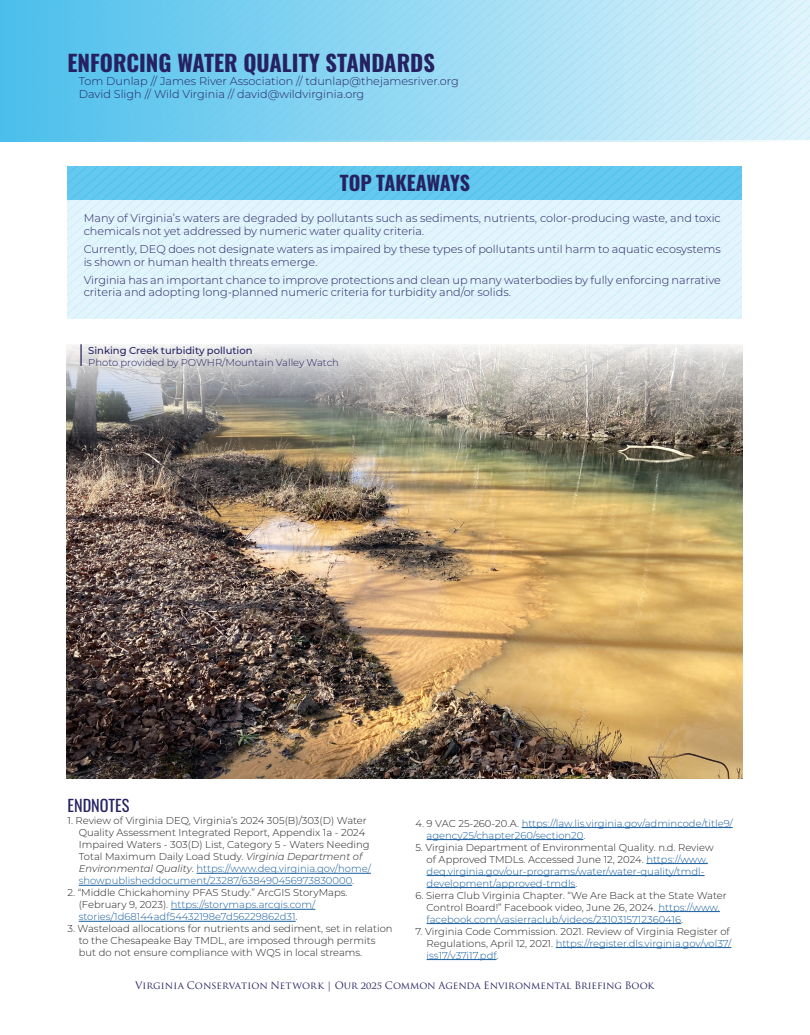
<style>
.page{position:relative;width:810px;height:1035px;background:#fff}
.page>*{position:absolute;margin:0;border:0;box-sizing:border-box;transform-origin:0 0}
.H3_-_Paper_Titles{font:700 22.5px "Oswald";color:#262262}
.t1{font:700 20px "Oswald";letter-spacing:-.01em;color:#262262}
.t2{font:16.25px "Oswald";color:#252161}
.TAKEAWAYS{font:300 11.25px/12.5px "Montserrat";color:#262262}
.H3_-_Paper_Titles-2{font:300 11.25px "Montserrat";color:#262262}
.Endnotes{font:300 10px/12px "Montserrat";color:#231f20}
.Endnotes-2{font:300 10px/12px "Montserrat";color:#175d9e}
.t3{font:10px "Trajan Pro";color:#262262}
.t4{font:300 10px/12px "Montserrat";color:#262262}
.s1{font-weight:500}
.s2{font-style:italic}
.s3{color:#175d9e}
.s4{color:#231f20}
</style>
<div class="page">
<svg style="left:102px;top:166px;width:640px;height:153px;background:#71ccef"></svg>
<svg style="left:106px;top:171px;width:636px;height:148px;background:#75cdef"></svg>
<svg style="left:111px;top:176px;width:631px;height:143px;background:#72ccef"></svg>
<svg style="left:115px;top:181px;width:627px;height:138px;background:#72ccef"></svg>
<svg style="left:120px;top:187px;width:622px;height:132px;background:#76ceef"></svg>
<svg style="left:125px;top:192px;width:617px;height:127px;background:#72ccef"></svg>
<svg style="left:129px;top:197px;width:613px;height:122px;background:#a0ddf4"></svg>
<svg style="left:134px;top:202px;width:608px;height:117px;background:#e0f3fb"></svg>
<svg style="left:138px;top:208px;width:604px;height:111px;background:#e0f3fb"></svg>
<svg style="left:143px;top:213px;width:599px;height:106px;background:#e0f3fb"></svg>
<svg style="left:148px;top:218px;width:594px;height:101px;background:#e0f3fb"></svg>
<svg style="left:152px;top:224px;width:590px;height:95px;background:#e0f3fb"></svg>
<svg style="left:157px;top:229px;width:585px;height:90px;background:#e0f3fb"></svg>
<svg style="left:162px;top:234px;width:580px;height:85px;background:#e0f3fb"></svg>
<svg style="left:166px;top:240px;width:576px;height:79px;background:#e0f3fb"></svg>
<svg style="left:171px;top:245px;width:571px;height:74px;background:#e0f3fb"></svg>
<svg style="left:175px;top:250px;width:567px;height:69px;background:#e0f3fb"></svg>
<svg style="left:180px;top:256px;width:562px;height:63px;background:#e0f3fb"></svg>
<svg style="left:185px;top:261px;width:557px;height:58px;background:#e0f3fb"></svg>
<hr style="left:197px;top:873px;width:174px;height:1px;background:#175d9e">
<hr style="left:79px;top:885px;width:273px;height:1px;background:#175d9e">
<hr style="left:171px;top:909px;width:144px;height:1px;background:#175d9e">
<hr style="left:79px;top:921px;width:217px;height:1px;background:#175d9e">
<hr style="left:522px;top:827px;width:211px;height:1px;background:#175d9e">
<hr style="left:427px;top:839px;width:156px;height:1px;background:#175d9e">
<hr style="left:646px;top:863px;width:62px;height:1px;background:#175d9e">
<hr style="left:427px;top:875px;width:278px;height:1px;background:#175d9e">
<hr style="left:427px;top:887px;width:148px;height:1px;background:#175d9e">
<hr style="left:658px;top:911px;width:62px;height:1px;background:#175d9e">
<hr style="left:427px;top:923px;width:254px;height:1px;background:#175d9e">
<hr style="left:556px;top:947px;width:175px;height:1px;background:#175d9e">
<hr style="left:427px;top:959px;width:70px;height:1px;background:#175d9e">
<img style="left:67px;top:344px;width:675px;height:435px">
<hr style="left:80px;top:344px;width:2px;height:22px;background:#262262">
<div style="left:0;top:0;width:810px;height:141px;background:linear-gradient(to right,#4abeec,#def3fb)"></div>
<p class="H3_-_Paper_Titles" style="left:68px;top:51px;width:369px">ENFORCING WATER QUALITY STANDARDS</p>
<p class="H3_-_Paper_Titles-2" style="left:79px;top:73px;width:381px">Tom Dunlap // James River Association // tdunlap@thejamesriver.org</p>
<p class="H3_-_Paper_Titles-2" style="left:79px;top:87px;width:287px">David Sligh // Wild Virginia // david@wildvirginia.org</p>
<p class="t1" style="left:340px;top:172px;width:132px">TOP TAKEAWAYS</p>
<p class="TAKEAWAYS" style="left:84px;top:212px;width:639px">Many of Virginia’s waters are degraded by pollutants such as sediments, nutrients, color-producing waste, and toxic chemicals not yet addressed by numeric water quality criteria.</p>
<p class="TAKEAWAYS" style="left:84px;top:242px;width:639px">Currently, DEQ does not designate waters as impaired by these types of pollutants until harm to aquatic ecosystems is shown or human health threats emerge.</p>
<p class="TAKEAWAYS" style="left:84px;top:273px;width:639px">Virginia has an important chance to improve protections and clean up many waterbodies by fully enforcing narrative criteria and adopting long-planned numeric criteria for turbidity and/or solids.</p>
<p class="t4" style="left:88px;top:344px;width:252px"><span class="s1">Sinking Creek turbidity pollution<br></span>Photo provided by POWHR/Mountain Valley Watch</p>
<p class="t2" style="left:68px;top:791px;width:64px">ENDNOTES</p>
<p class="Endnotes" style="left:79px;top:814px;width:294px;text-indent:-11px">1. Review of Virginia DEQ, Virginia’s 2024 305(B)/303(D) Water Quality Assessment Integrated Report, Appendix 1a - 2024<br>Impaired Waters - 303(D) List, Category 5 - Waters Needing Total Maximum Daily Load Study. <span class="s2">Virginia Department of Environmental Quality</span>. <span class="s3">https://www.deq.virginia.gov/home/ showpublisheddocument/23287/638490456973830000</span>.</p>
<p class="Endnotes-2" style="left:79px;top:886px;width:270px;text-indent:-11px"><span class="s4">2. “Middle Chickahominy PFAS Study.” ArcGIS StoryMaps. (February 9, 2023).</span> https://storymaps.arcgis.com/ stories/1d68144adf54432198e7d56229862d31<span class="s4">.</span></p>
<p class="Endnotes" style="left:79px;top:922px;width:315px;text-indent:-11px">3. Wasteload allocations for nutrients and sediment, set in relation to the Chesapeake Bay TMDL, are imposed through permits but do not ensure compliance with WQS in local streams.</p>
<p class="Endnotes-2" style="left:427px;top:817px;width:308px;text-indent:-11px"><span class="s4">4. 9 VAC 25-260-20.A.</span> https://law.lis.virginia.gov/admincode/title9/ agency25/chapter260/section20<span class="s4">.</span></p>
<p class="Endnotes-2" style="left:427px;top:841px;width:289px;text-indent:-11px"><span class="s4">5. Virginia Department of Environmental Quality. n.d. Review of Approved TMDLs. Accessed June 12, 2024.</span> https://www. deq.virginia.gov/our-programs/water/water-quality/tmdl&shy;development/approved-tmdls<span class="s4">.</span></p>
<p class="Endnotes" style="left:427px;top:889px;width:302px;text-indent:-11px">6. Sierra Club Virginia Chapter. “We Are Back at the State Water<br>Control Board!” Facebook video, June 26, 2024. <span class="s3">https://www. facebook.com/vasierraclub/videos/2310315712360416</span>.</p>
<p class="Endnotes" style="left:427px;top:925px;width:306px;text-indent:-11px">7. Virginia Code Commission. 2021. Review of Virginia Register of<br>Regulations, April 12, 2021. <span class="s3">https://register.dls.virginia.gov/vol37/ iss17/v37i17.pdf</span>.</p>
<p class="t3" style="left:135px;top:979px;width:521px">Virginia Conservation Network | Our 2025 Common Agenda Environmental Briefing Book</p>
</div>
